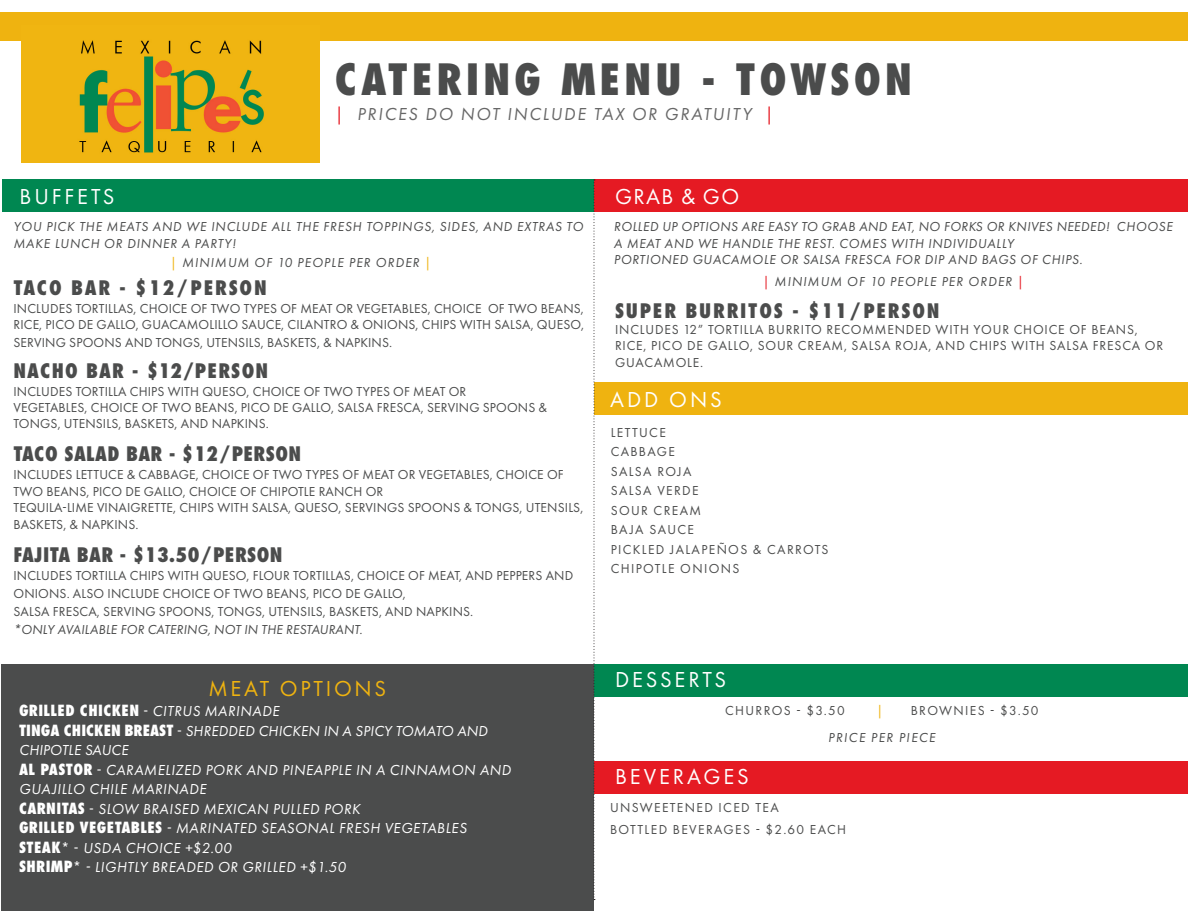
<style>
.page{position:relative;width:1188px;height:918px;background:#fff}
.page>*{position:absolute;margin:0;border:0;box-sizing:border-box;transform-origin:0 0}
.t1{font:800 condensed 42px "Futura";letter-spacing:.09em;color:#4b4c4c}
.t2{font:22.5px "Futura PT";letter-spacing:.13em;color:#fff}
.t3{font:22.5px "Futura PT";letter-spacing:.12em;color:#efb310}
.t4{font:800 condensed 19.5px "Futura";letter-spacing:.02em;color:#4b4c4c}
.t5{font:800 condensed 19.5px "Futura";letter-spacing:.09em;color:#4b4c4c}
.t6{font:800 condensed 19.5px "Futura";letter-spacing:.06em;color:#4b4c4c}
.t7{font:italic 18px "Futura PT";letter-spacing:.1em;color:#676767}
.t8{font:italic 15px/19.5px "Futura PT";letter-spacing:.035em;color:#fff}
.t9{font:italic 15px/19.5px "Futura PT";letter-spacing:.01em;color:#fff}
.t10{font:800 condensed 15px "Futura";letter-spacing:.025em;color:#fff}
.t11{font:13.5px/16.5px "Futura PT";letter-spacing:.01em;color:#4b4c4c}
.t12{font:italic 13.5px/16.2px "Futura PT";letter-spacing:.05em;color:#4b4c4c}
.t13{font:13.5px "Futura PT";letter-spacing:.1em;color:#4b4c4c}
.t14{font:13.5px/16.6px "Futura PT";letter-spacing:.06em;color:#4b4c4c}
.t15{font:italic 13.5px "Futura PT";letter-spacing:.08em;color:#4b4c4c}
.t16{font:italic 13.5px "Futura PT";letter-spacing:.01em;color:#4b4c4c}
.t17{font:italic 13.5px "Futura PT";letter-spacing:.1em;color:#4b4c4c}
.t18{font:13.5px "Futura PT";color:#efb310}
.s1{color:#e51a23}
.s2{color:#efb310}
.s3{font-family:"Futura PT";font-weight:400;font-stretch:normal}
.s4{font-family:"Futura PT";font-weight:400;font-style:italic;font-stretch:normal}
.s5{font-family:"Futura";font-weight:800;font-style:normal;font-stretch:condensed}
.s6{font-style:normal}
.s7{font-style:normal;color:#e51a23}
</style>
<div class="page">
<div style="left:3px;top:180px;width:591px;height:32px;background:#008751"></div>
<div style="left:594px;top:180px;width:594px;height:32px;background:#e51a23"></div>
<div style="left:1px;top:665px;width:593px;height:246px;background:#4b4c4c"></div>
<div style="left:594px;top:382px;width:594px;height:33px;background:#efb310"></div>
<div style="left:594px;top:664px;width:594px;height:32px;background:#008751"></div>
<div style="left:594px;top:761px;width:594px;height:32px;background:#e51a23"></div>
<div style="left:0;top:12px;width:1188px;height:28px;background:#efb310"></div>
<img style="left:21px;top:40px;width:299px;height:122px">
<svg style="left:594px;top:180px;width:1px;height:720px"></svg>
<p class="t2" style="left:20px;top:183px;width:97px">BUFFETS</p>
<p class="t1" style="left:335px;top:53px;width:579px">CATERING MENU - TOWSON</p>
<p class="t7" style="left:335px;top:103px;width:441px"><span class="s1">|</span> PRICES DO NOT INCLUDE TAX OR GRATUITY <span class="s1">|</span></p>
<p class="t2" style="left:615px;top:184px;width:126px">GRAB &amp; GO</p>
<p class="t12" style="left:14px;top:219px;width:571px">YOU PICK THE MEATS AND WE INCLUDE ALL THE FRESH TOPPINGS, SIDES, AND EXTRAS TO<br>MAKE LUNCH OR DINNER A PARTY!</p>
<p class="t15" style="left:170px;top:255px;width:263px"><span class="s2">|</span> MINIMUM OF 10 PEOPLE PER ORDER <span class="s2">|</span></p>
<p class="t5" style="left:13px;top:276px;width:255px">TACO BAR - $12/PERSON</p>
<p class="t11" style="left:14px;top:300px;width:572px;text-align:justify">INCLUDES TORTILLAS, CHOICE OF TWO TYPES OF MEAT OR VEGETABLES, CHOICE OF TWO BEANS, RICE, PICO DE GALLO, GUACAMOLILLO SAUCE, CILANTRO &amp; ONIONS, CHIPS WITH SALSA, QUESO, SERVING SPOONS AND TONGS, UTENSILS, BASKETS, &amp; NAPKINS.</p>
<p class="t6" style="left:13px;top:359px;width:256px">NACHO BAR - $12/PERSON</p>
<p class="t11" style="left:14px;top:383px;width:535px">INCLUDES TORTILLA CHIPS WITH QUESO, CHOICE OF TWO TYPES OF MEAT OR<br>VEGETABLES, CHOICE OF TWO BEANS, PICO DE GALLO, SALSA FRESCA, SERVING SPOONS &amp;<br>TONGS, UTENSILS, BASKETS, AND NAPKINS.</p>
<p class="t4" style="left:13px;top:442px;width:289px">TACO SALAD BAR - $12/PERSON</p>
<p class="t11" style="left:14px;top:467px;width:571px">INCLUDES LETTUCE &amp; CABBAGE, CHOICE OF TWO TYPES OF MEAT OR VEGETABLES, CHOICE OF TWO BEANS, PICO DE GALLO, CHOICE OF CHIPOTLE RANCH OR<br>TEQUILA-LIME VINAIGRETTE, CHIPS WITH SALSA, QUESO, SERVINGS SPOONS &amp; TONGS, UTENSILS, BASKETS, &amp; NAPKINS.</p>
<p class="t4" style="left:13px;top:542px;width:271px">FAJITA BAR - $13.50/PERSON</p>
<p class="t11" style="left:14px;top:566px;width:561px;line-height:18px">INCLUDES TORTILLA CHIPS WITH QUESO, FLOUR TORTILLAS, CHOICE OF MEAT, AND PEPPERS AND<br>ONIONS. ALSO INCLUDE CHOICE OF TWO BEANS, PICO DE GALLO,<br>SALSA FRESCA, SERVING SPOONS, TONGS, UTENSILS, BASKETS, AND NAPKINS.</p>
<p class="t16" style="left:13px;top:621px;width:351px">*ONLY AVAILABLE FOR CATERING, NOT IN THE RESTAURANT.</p>
<p class="t3" style="left:208px;top:675px;width:179px">MEAT OPTIONS</p>
<p class="t10" style="left:19px;top:701px;width:262px">GRILLED CHICKEN <span class="s3">-</span> <span class="s4">CITRUS MARINADE</span></p>
<p class="t9" style="left:19px;top:721px;width:470px"><span class="s5">TINGA CHICKEN BREAST</span> <span class="s6">-</span> SHREDDED CHICKEN IN A SPICY TOMATO AND<br>CHIPOTLE SAUCE</p>
<p class="t8" style="left:19px;top:760px;width:494px"><span class="s5">AL PASTOR</span> <span class="s6">-</span> CARAMELIZED PORK AND PINEAPPLE IN A CINNAMON AND<br>GUAJILLO CHILE MARINADE</p>
<p class="t8" style="left:19px;top:799px;width:343px"><span class="s5">CARNITAS</span> <span class="s6">-</span> SLOW BRAISED MEXICAN PULLED PORK</p>
<p class="t8" style="left:19px;top:819px;width:449px"><span class="s5">GRILLED VEGETABLES</span> - MARINATED SEASONAL FRESH VEGETABLES</p>
<p class="t8" style="left:19px;top:838px;width:328px"><span class="s5">STEAK</span><span class="s6">* -</span> USDA CHOICE +$2.00<br><span class="s5">SHRIMP</span><span class="s6">*</span> - LIGHTLY BREADED OR GRILLED +$1.50</p>
<p class="t12" style="left:614px;top:219px;width:560px">ROLLED UP OPTIONS ARE EASY TO GRAB AND EAT, NO FORKS OR KNIVES NEEDED! CHOOSE<br>A MEAT AND WE HANDLE THE REST. COMES WITH INDIVIDUALLY<br>PORTIONED GUACAMOLE OR SALSA FRESCA FOR DIP AND BAGS OF CHIPS.</p>
<p class="t15" style="left:763px;top:274px;width:263px"><span class="s7">|</span> MINIMUM OF 10 PEOPLE PER ORDER <span class="s7">|</span></p>
<p class="t5" style="left:615px;top:298px;width:326px">SUPER BURRITOS - $11/PERSON</p>
<p class="t14" style="left:615px;top:321px;width:550px">INCLUDES 12” TORTILLA BURRITO RECOMMENDED WITH YOUR CHOICE OF BEANS,<br>RICE, PICO DE GALLO, SOUR CREAM, SALSA ROJA, AND CHIPS WITH SALSA FRESCA OR<br>GUACAMOLE.</p>
<p class="t2" style="left:610px;top:387px;width:113px">ADD ONS</p>
<p class="t13" style="left:611px;top:424px;width:57px">LETTUCE</p>
<p class="t13" style="left:611px;top:444px;width:66px">CABBAGE</p>
<p class="t13" style="left:611px;top:463px;width:82px">SALSA ROJA</p>
<p class="t13" style="left:611px;top:483px;width:89px">SALSA VERDE</p>
<p class="t13" style="left:611px;top:502px;width:92px">SOUR CREAM</p>
<p class="t13" style="left:611px;top:522px;width:85px">BAJA SAUCE</p>
<p class="t13" style="left:611px;top:541px;width:219px">PICKLED JALAPEÑOS &amp; CARROTS</p>
<p class="t13" style="left:611px;top:561px;width:130px">CHIPOTLE ONIONS</p>
<p class="t2" style="left:615px;top:666px;width:113px">DESSERTS</p>
<p class="t13" style="left:725px;top:703px;width:121px">CHURROS - $3.50</p>
<p class="t18" style="left:877px;top:703px;width:8px">|</p>
<p class="t13" style="left:911px;top:703px;width:129px">BROWNIES - $3.50</p>
<p class="t17" style="left:828px;top:730px;width:109px">PRICE PER PIECE</p>
<p class="t2" style="left:615px;top:763px;width:135px">BEVERAGES</p>
<p class="t13" style="left:610px;top:799px;width:170px">UNSWEETENED ICED TEA</p>
<p class="t13" style="left:610px;top:822px;width:238px">BOTTLED BEVERAGES - $2.60 EACH</p>
</div>
